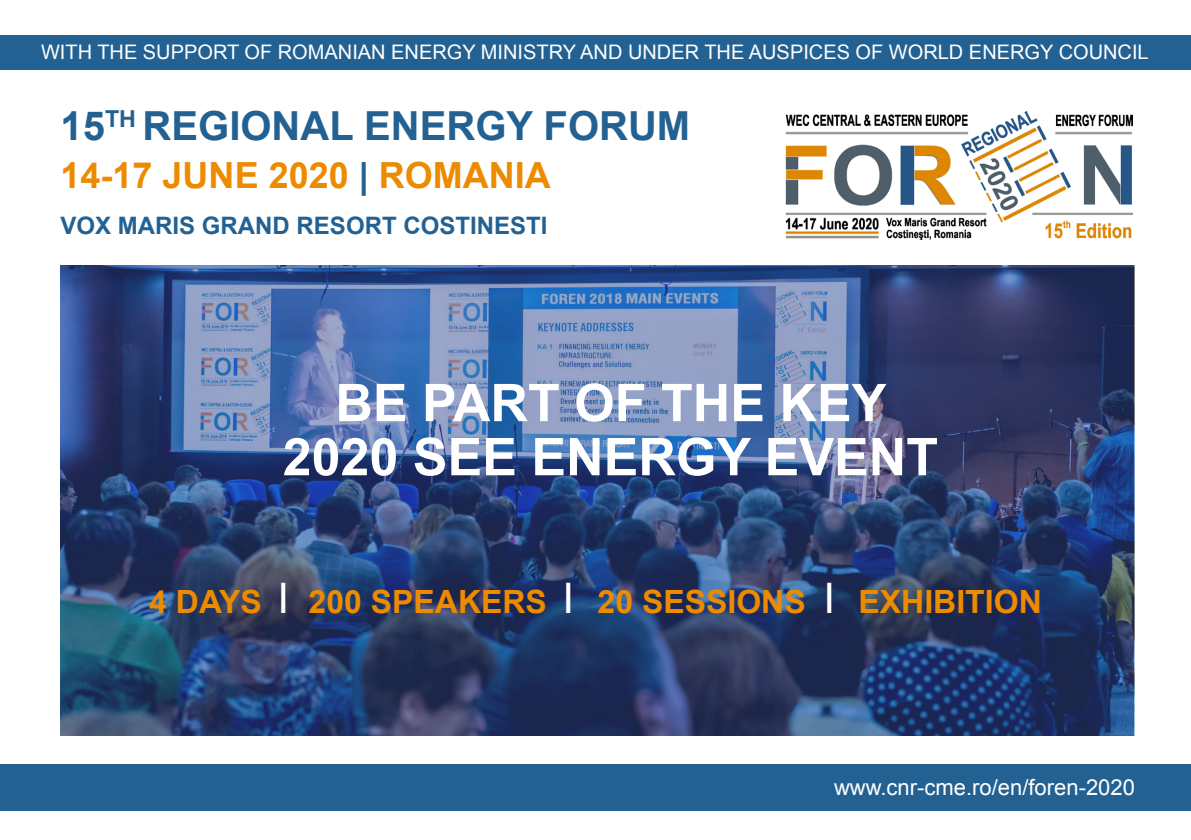
<style>
.page{position:relative;width:1191px;height:840px;background:#fff}
.page>*{position:absolute;margin:0;border:0;box-sizing:border-box;transform-origin:0 0}
.t1{font:700 52px "Arial";color:#fff}
.t2{font:700 40px "Arial";color:#236192}
.t3{font:700 36px "Arial";color:#ed8b00}
.t4{font:700 32px "Arial";color:#ed8b00}
.t5{font:700 24px "Arial";color:#236192}
.t6{font:22px "Arial";color:#fff}
.t7{font:20px "Arial";color:#fff}
.s1{color:#236192}
.s2{font-weight:400;font-size:42px;color:#fff}
</style>
<div class="page">
<div style="left:0;top:763px;width:1191px;height:47px;background:#236192"></div>
<img style="left:785px;top:111px;width:347px;height:128px">
<div style="left:0;top:36px;width:1191px;height:34px;background:#236192"></div>
<img style="left:61px;top:265px;width:1073px;height:470px">
<p class="t7" style="left:41px;top:39px;width:1109px">WITH THE SUPPORT OF ROMANIAN ENERGY MINISTRY AND UNDER THE AUSPICES OF WORLD ENERGY COUNCIL</p>
<p class="t2" style="left:61px;top:99px;width:631px">15<sup>TH</sup> REGIONAL ENERGY FORUM</p>
<p class="t3" style="left:61px;top:151px;width:492px">14-17 JUNE 2020 <span class="s1">|</span> ROMANIA</p>
<p class="t5" style="left:61px;top:210px;width:488px">VOX MARIS GRAND RESORT COSTINESTI</p>
<p class="t1" style="left:335px;top:368px;width:552px">BE PART OF THE KEY</p>
<p class="t1" style="left:283px;top:422px;width:657px">2020 SEE ENERGY EVENT</p>
<p class="t4" style="left:149px;top:580px;width:894px">4 DAYS <span class="s2">I</span> 200 SPEAKERS <span class="s2">I</span> 20 SESSIONS <span class="s2">I</span> EXHIBITION</p>
<p class="t6" style="left:834px;top:772px;width:302px">www.cnr-cme.ro/en/foren-2020</p>
</div>
